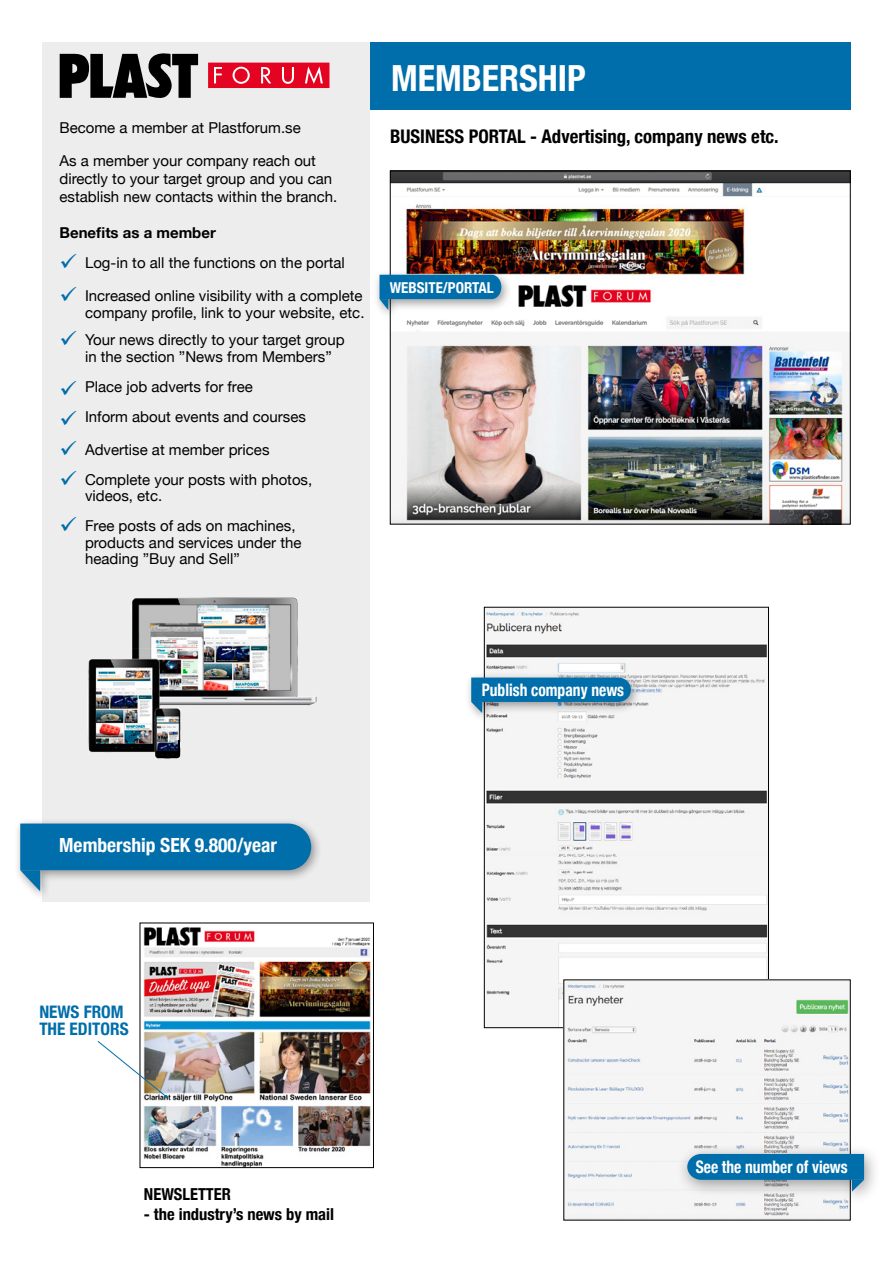
<style>
.page{position:relative;width:893px;height:1263px;background:#fff}
.page>*{position:absolute;margin:0;border:0;box-sizing:border-box;transform-origin:0 0}
.t1{font:700 condensed 36px "Helvetica Neue";color:#fff}
.t2{font:700 condensed 19.5px "Helvetica Neue";color:#fff}
.t3{font:700 condensed 18.75px "Helvetica Neue";color:#000}
.t4{font:700 condensed 17.25px "Helvetica Neue";color:#fff;scale:.9 1}
.t5{font:700 condensed 17.25px/17.2px "Helvetica Neue";color:#006eab}
.t6{font:700 condensed 16.5px "Helvetica Neue";color:#000}
.t7{font:15px/16.5px "Helvetica Neue";color:#000}
.t8{font:700 15px "Helvetica Neue";color:#000}
.t9{font:700 condensed 15px "Helvetica Neue";color:#fff}
.s1{color:#006eab}
</style>
<div class="page">
<div style="left:43px;top:43px;width:327px;height:858px;background:#ededed"></div>
<div style="left:370px;top:43px;width:480px;height:67px;background:#006eab"></div>
<img style="left:486px;top:855px;width:281px;height:171px">
<img style="left:486px;top:609px;width:281px;height:246px">
<div style="left:464px;top:672px;width:178px;height:52px;background:#000;opacity:.38"></div>
<svg style="left:471px;top:677px;width:160px;height:36px;background:#418bb5"></svg>
<img style="left:566px;top:982px;width:282px;height:236px">
<div style="left:676px;top:1143px;width:204px;height:64px;background:#000;opacity:.38"></div>
<svg style="left:687px;top:1154px;width:177px;height:37px;background:#3d8ab4"></svg>
<div style="left:559px;top:664px;width:61px;height:6px;background:#fff"></div>
<img style="left:143px;top:927px;width:228px;height:239px">
<div style="left:140px;top:923px;width:234px;height:245px;border:1px solid #000"></div>
<img style="left:392px;top:173px;width:456px;height:349px">
<div style="left:373px;top:269px;width:140px;height:52px;background:#000;opacity:.38"></div>
<svg style="left:380px;top:275px;width:121px;height:35px;background:#428eb8"></svg>
<div style="left:13px;top:818px;width:309px;height:84px;background:#000;opacity:.38"></div>
<svg style="left:20px;top:823px;width:291px;height:68px"></svg>
<img style="left:87px;top:597px;width:230px;height:162px">
<div style="left:83px;top:644px;width:30px;height:15px;background:#ededed"></div>
<hr style="left:219px;top:630px;width:27px;height:4px;background:#dadde3">
<hr style="left:113px;top:682px;width:22px;height:3px;background:#dadde3">
<svg style="left:60px;top:53px;width:138px;height:45px"></svg>
<svg style="left:208px;top:63px;width:121px;height:25px;background:#e7253e"></svg>
<svg style="left:97px;top:1040px;width:71px;height:58px"></svg>
<p class="t7" style="left:60px;top:121px;width:243px">Become a member at Plastforum.se</p>
<p class="t7" style="left:60px;top:153px;width:279px;line-height:18px">As a member your company reach out directly to your target group and you can establish new contacts within the branch.</p>
<p class="t8" style="left:60px;top:221px;width:158px">Benefits as a member</p>
<p class="t7" style="left:60px;top:256px;width:287px"><span class="s1">✓</span> Log-in to all the functions on the portal</p>
<p class="t7" style="left:60px;top:289px;width:306px;text-align:right"><span class="s1">✓</span> Increased online visibility with a complete company profile, link to your website, etc.</p>
<p class="t7" style="left:85px;top:332px;width:261px;text-indent:-26px"><span class="s1">✓</span> Your news directly to your target group in the section ”News from Members”</p>
<p class="t7" style="left:60px;top:379px;width:195px"><span class="s1">✓</span> Place job adverts for free</p>
<p class="t7" style="left:60px;top:409px;width:248px"><span class="s1">✓</span> Inform about events and courses</p>
<p class="t7" style="left:60px;top:442px;width:211px"><span class="s1">✓</span> Advertise at member prices</p>
<p class="t7" style="left:85px;top:472px;width:229px;text-indent:-26px"><span class="s1">✓</span> Complete your posts with photos, videos, etc.</p>
<p class="t7" style="left:85px;top:518px;width:218px;text-indent:-26px"><span class="s1">✓</span> Free posts of ads on machines, products and services under the heading ”Buy and Sell”</p>
<h1 class="t1" style="left:391px;top:49px;width:196px">MEMBERSHIP</h1>
<p class="t3" style="left:390px;top:121px;width:390px">BUSINESS PORTAL - Advertising, company news etc.</p>
<p class="t9" style="left:390px;top:275px;width:105px">WEBSITE/PORTAL</p>
<p class="t4" style="left:482px;top:676px;width:160px">Publish company news</p>
<h2 class="t2" style="left:59px;top:829px;width:219px">Membership SEK 9.800/year</h2>
<p class="t5" style="left:39px;top:1002px;width:91px">NEWS FROM<br>THE EDITORS</p>
<p class="t6" style="left:144px;top:1181px;width:89px">NEWSLETTER</p>
<p class="t6" style="left:144px;top:1200px;width:192px">- the industry’s news by mail</p>
<p class="t4" style="left:696px;top:1152px;width:170px">See the number of views</p>
</div>
